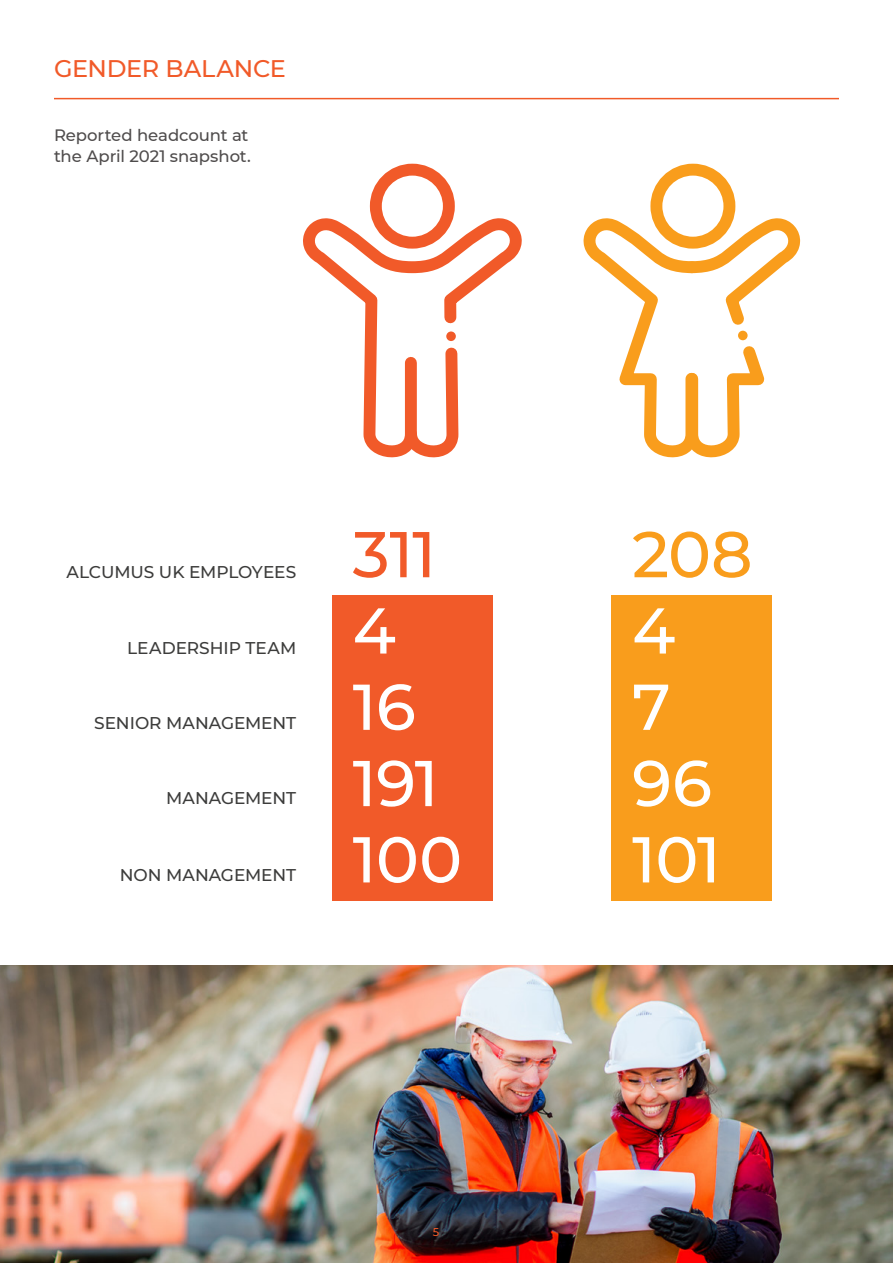
<style>
.page{position:relative;width:893px;height:1263px;background:#fff}
.page>*{position:absolute;margin:0;border:0;box-sizing:border-box;transform-origin:0 0}
.t1{font:500 64.65px "Montserrat";letter-spacing:-.01em;color:#fff}
.t2{font:500 64.65px "Montserrat";color:#f15a29}
.t3{font:500 64.65px "Montserrat";color:#f99d1c}
.t4{font:500 24px "Montserrat";letter-spacing:-.01em;color:#f15a29}
.t5{font:500 16.95px "Montserrat";letter-spacing:-.005em;color:#3c3c3b}
.t6{font:500 16.5px/21px "Montserrat";letter-spacing:-.005em;color:#4f4c4c}
.t7{font:500 11.25px "Montserrat";color:#f15a29}
</style>
<div class="page">
<div style="left:612px;top:595px;width:160px;height:305px;background:#f99d1c"></div>
<div style="left:332px;top:595px;width:160px;height:305px;background:#f15a29"></div>
<svg style="left:303px;top:199px;width:219px;height:259px"></svg>
<div style="left:370px;top:164px;width:85px;height:85px;border:12px solid #f15a29;border-radius:50%"></div>
<div style="left:446px;top:331px;width:10px;height:10px;background:#f15a29;border-radius:50%"></div>
<svg style="left:583px;top:215px;width:218px;height:243px"></svg>
<div style="left:650px;top:164px;width:85px;height:85px;border:12px solid #f99d1c;border-radius:50%"></div>
<div style="left:738px;top:331px;width:10px;height:9px;background:#f99d1c;border-radius:50%"></div>
<img style="left:0;top:965px;width:893px;height:298px">
<hr style="left:54px;top:98px;width:785px;height:1px;background:#f15a29">
<h2 class="t4" style="left:54px;top:52px;width:234px">GENDER BALANCE</h2>
<p class="t6" style="left:54px;top:124px;width:198px">Reported headcount at the April 2021 snapshot.</p>
<p class="t5" style="left:67px;top:560px;width:231px">ALCUMUS UK EMPLOYEES</p>
<p class="t5" style="left:127px;top:636px;width:171px">LEADERSHIP TEAM</p>
<p class="t5" style="left:94px;top:711px;width:203px">SENIOR MANAGEMENT</p>
<p class="t5" style="left:166px;top:787px;width:132px">MANAGEMENT</p>
<p class="t5" style="left:120px;top:863px;width:178px">NON MANAGEMENT</p>
<h1 class="t2" style="left:353px;top:509px;width:85px">311</h1>
<h1 class="t3" style="left:632px;top:509px;width:122px">208</h1>
<h1 class="t1" style="left:353px;top:585px;width:45px">4</h1>
<h1 class="t1" style="left:632px;top:585px;width:45px">4</h1>
<h1 class="t1" style="left:353px;top:662px;width:65px">16</h1>
<h1 class="t1" style="left:632px;top:662px;width:40px">7</h1>
<h1 class="t1" style="left:353px;top:738px;width:87px">191</h1>
<h1 class="t1" style="left:632px;top:738px;width:81px">96</h1>
<h1 class="t1" style="left:353px;top:814px;width:111px">100</h1>
<h1 class="t1" style="left:632px;top:814px;width:90px">101</h1>
<p class="t7" style="left:433px;top:1224px;width:8px">5</p>
</div>
